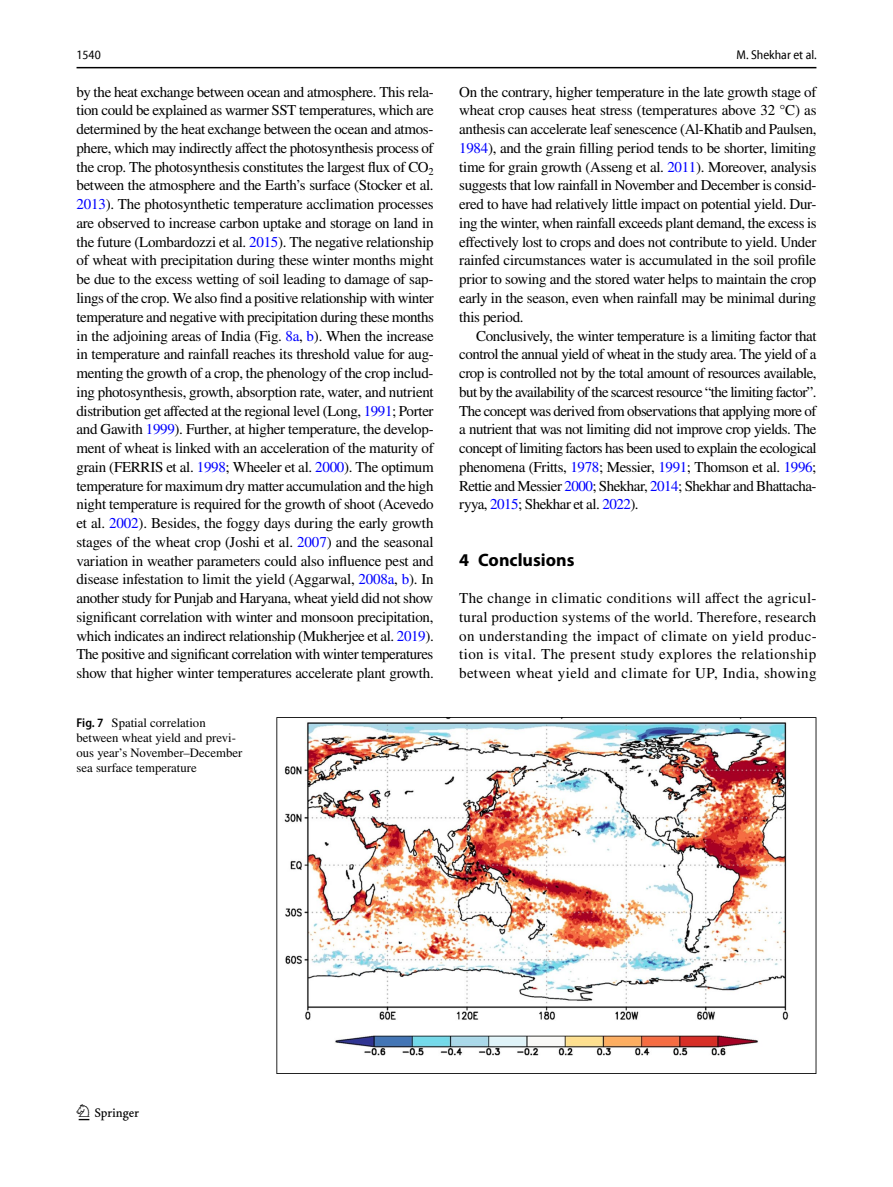
<style>
.page{position:relative;width:893px;height:1187px;background:#fff}
.page>*{position:absolute;margin:0;border:0;box-sizing:border-box;transform-origin:0 0}
.t1{font:22.5px "Springnew Regular 2";color:#000}
.t2{font:700 18px "Myriad Pro";color:#000}
.t3{font:15px/18.8px "STIX";letter-spacing:-.02em;color:#000;text-align:justify}
.t4{font:12.75px/15px "STIX";color:#000}
.t5{font:semi-condensed 12.75px "Myriad Pro Unic";color:#000}
.s1{color:#00f}
.s2{font-family:"Myriad Pro";font-weight:600;font-stretch:semi-condensed}
</style>
<div class="page">
<hr style="left:77px;top:67px;width:739px;height:1px;background:#000">
<img style="left:276px;top:717px;width:540px;height:356px">
<p class="t5" style="left:77px;top:50px;width:26px">1540</p>
<p class="t5" style="left:737px;top:50px;width:82px">M. Shekhar et al.</p>
<p class="t3" style="left:77px;top:83px;width:359px">by the heat exchange between ocean and atmosphere. This rela&shy;tion could be explained as warmer SST temperatures, which are determined by the heat exchange between the ocean and atmos&shy;phere, which may indirectly affect the photosynthesis process of the crop. The photosynthesis constitutes the largest flux of CO<sub>2 </sub>between the atmosphere and the Earth’s surface (Stocker et al.<br><span class="s1">2013</span>). The photosynthetic temperature acclimation processes are observed to increase carbon uptake and storage on land in the future (Lombardozzi et al. <span class="s1">2015</span>). The negative relationship of wheat with precipitation during these winter months might be due to the excess wetting of soil leading to damage of sap&shy;lings of the crop. We also find a positive relationship with winter temperature and negative with precipitation during these months in the adjoining areas of India (Fig. <span class="s1">8a</span>, <span class="s1">b</span>). When the increase in temperature and rainfall reaches its threshold value for aug&shy;menting the growth of a crop, the phenology of the crop includ&shy;ing photosynthesis, growth, absorption rate, water, and nutrient distribution get affected at the regional level (Long, <span class="s1">1991</span>; Porter and Gawith <span class="s1">1999</span>). Further, at higher temperature, the develop&shy;ment of wheat is linked with an acceleration of the maturity of grain (FERRIS et al. <span class="s1">1998</span>; Wheeler et al. <span class="s1">2000</span>). The optimum temperature for maximum dry matter accumulation and the high night temperature is required for the growth of shoot (Acevedo et al. <span class="s1">2002</span>). Besides, the foggy days during the early growth stages of the wheat crop (Joshi et al. <span class="s1">2007</span>) and the seasonal variation in weather parameters could also influence pest and disease infestation to limit the yield (Aggarwal, <span class="s1">2008a</span>, <span class="s1">b</span>). In another study for Punjab and Haryana, wheat yield did not show significant correlation with winter and monsoon precipitation, which indicates an indirect relationship (Mukherjee et al. <span class="s1">2019</span>).<br>The positive and significant correlation with winter temperatures show that higher winter temperatures accelerate plant growth.</p>
<p class="t3" style="left:459px;top:83px;width:359px">On the contrary, higher temperature in the late growth stage of wheat crop causes heat stress (temperatures above 32 °C) as anthesis can accelerate leaf senescence (Al-Khatib and Paulsen, <span class="s1">1984</span>), and the grain filling period tends to be shorter, limiting time for grain growth (Asseng et al. <span class="s1">2011</span>). Moreover, analysis suggests that low rainfall in November and December is consid&shy;ered to have had relatively little impact on potential yield. Dur&shy;ing the winter, when rainfall exceeds plant demand, the excess is effectively lost to crops and does not contribute to yield. Under rainfed circumstances water is accumulated in the soil profile prior to sowing and the stored water helps to maintain the crop early in the season, even when rainfall may be minimal during this period.</p>
<p class="t3" style="left:459px;top:327px;width:359px;text-indent:17px">Conclusively, the winter temperature is a limiting factor that control the annual yield of wheat in the study area. The yield of a crop is controlled not by the total amount of resources available, but by the availability of the scarcest resource “the limiting factor”.<br>The concept was derived from observations that applying more of a nutrient that was not limiting did not improve crop yields. The concept of limiting factors has been used to explain the ecological phenomena (Fritts, <span class="s1">1978</span>; Messier, <span class="s1">1991</span>; Thomson et al. <span class="s1">1996</span>; Rettie and Messier <span class="s1">2000</span>; Shekhar, <span class="s1">2014</span>; Shekhar and Bhattacha&shy;ryya, <span class="s1">2015</span>; Shekhar et al. <span class="s1">2022</span>).</p>
<p class="t2" style="left:459px;top:548px;width:117px">4 Conclusions</p>
<p class="t3" style="left:459px;top:589px;width:359px">The change in climatic conditions will affect the agricul&shy;tural production systems of the world. Therefore, research on understanding the impact of climate on yield produc&shy;tion is vital. The present study explores the relationship between wheat yield and climate for UP, India, showing</p>
<p class="t4" style="left:77px;top:715px;width:167px"><span class="s2">Fig. 7</span> Spatial correlation between wheat yield and previ&shy;ous year’s November–December sea surface temperature</p>
<h1 class="t1" style="left:79px;top:1104px;width:62px">1 3</h1>
</div>
